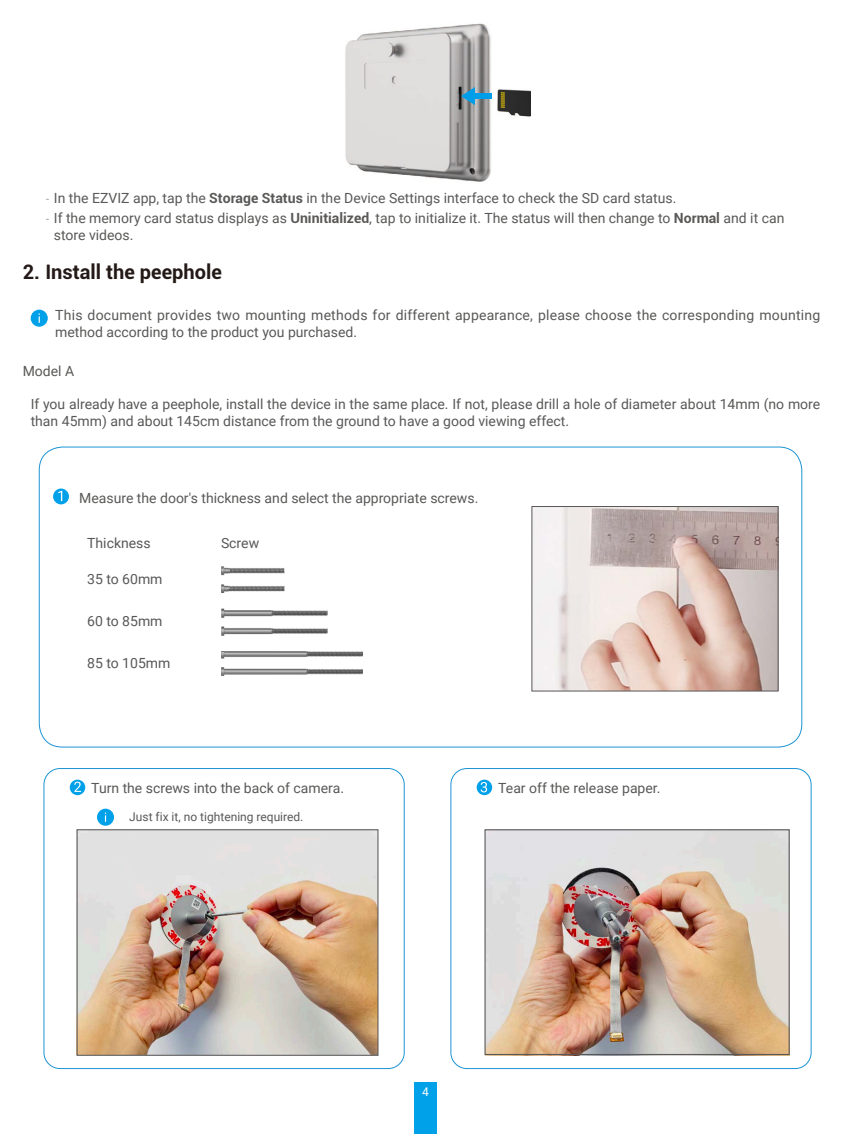
<style>
.page{position:relative;width:851px;height:1134px;background:#fff}
.page>*{position:absolute;margin:0;border:0;box-sizing:border-box;transform-origin:0 0}
.t1{font:700 20px "Roboto";color:#231916}
.t2{font:14px/16.8px "Roboto";color:#595857}
.t3{font:12px "Roboto";color:#595857}
.t4{font:12px "Roboto";color:#fff}
.s1{font-family:"DIN Cond";font-weight:300}
.s2{font-weight:700}
</style>
<div class="page">
<div style="left:414px;top:1083px;width:23px;height:51px;background:#00a1e9"></div>
<img style="left:345px;top:23px;width:146px;height:159px">
<img style="left:497px;top:89px;width:33px;height:28px">
<svg style="left:500px;top:92px;width:5px;height:16px"></svg>
<div style="left:474px;top:93px;width:18px;height:6px;background:#009ee8"></div>
<svg style="left:461px;top:87px;width:14px;height:18px"></svg>
<div style="left:31px;top:310px;width:17px;height:17px;background:#00a1e9;border-radius:50%"></div>
<img style="left:533px;top:508px;width:243px;height:181px">
<svg style="left:53px;top:488px;width:16px;height:16px"></svg>
<svg style="left:58px;top:491px;width:4px;height:10px"></svg>
<img style="left:221px;top:566px;width:64px;height:27px">
<img style="left:221px;top:609px;width:107px;height:26px">
<img style="left:221px;top:651px;width:141px;height:24px">
<div style="left:531px;top:506px;width:247px;height:185px;border:1px solid #595757"></div>
<div style="left:44px;top:768px;width:360px;height:301px;border:1px solid #1c94d4;border-radius:16px"></div>
<img style="left:79px;top:831px;width:297px;height:223px">
<div style="left:70px;top:780px;width:15px;height:15px;background:#00a1e9;border-radius:50%"></div>
<svg style="left:74px;top:782px;width:7px;height:10px"></svg>
<div style="left:77px;top:829px;width:301px;height:227px;border:1px solid #595757"></div>
<svg style="left:97px;top:809px;width:17px;height:17px"></svg>
<svg style="left:476px;top:780px;width:16px;height:15px"></svg>
<img style="left:486px;top:831px;width:301px;height:222px">
<div style="left:450px;top:768px;width:361px;height:301px;border:1px solid #1c94d4;border-radius:16px"></div>
<div style="left:484px;top:829px;width:305px;height:226px;border:1px solid #595757"></div>
<svg style="left:480px;top:782px;width:7px;height:10px"></svg>
<p class="t2" style="left:45px;top:189px;width:632px"><span class="s1">-</span> In the EZVIZ app, tap the <span class="s2">Storage Status</span> in the Device Settings interface to check the SD card status.</p>
<p class="t2" style="left:54px;top:209px;width:732px;text-indent:-9px"><span class="s1">-</span> If the memory card status displays as <span class="s2">Uninitialized</span>, tap to initialize it. The status will then change to <span class="s2">Normal</span> and it can store videos.</p>
<h1 class="t1" style="left:23px;top:258px;width:201px">2. Install the peephole</h1>
<p class="t2" style="left:55px;top:306px;width:766px">This document provides two mounting methods for different appearance, please choose the corresponding mounting method according to the product you purchased.</p>
<p class="t2" style="left:23px;top:362px;width:53px">Model A</p>
<p class="t2" style="left:31px;top:395px;width:791px">If you already have a peephole, install the device in the same place. If not, please drill a hole of diameter about 14mm (no more than 45mm) and about 145cm distance from the ground to have a good viewing effect.</p>
<p class="t2" style="left:79px;top:489px;width:400px">Measure the door's thickness and select the appropriate screws.</p>
<p class="t2" style="left:87px;top:534px;width:65px">Thickness</p>
<p class="t2" style="left:221px;top:534px;width:40px">Screw</p>
<p class="t2" style="left:87px;top:570px;width:77px">35 to 60mm</p>
<p class="t2" style="left:87px;top:612px;width:77px">60 to 85mm</p>
<p class="t2" style="left:87px;top:654px;width:85px">85 to 105mm</p>
<p class="t2" style="left:91px;top:779px;width:254px">Turn the screws into the back of camera.</p>
<p class="t3" style="left:129px;top:808px;width:176px">Just fix it, no tightening required.</p>
<p class="t2" style="left:498px;top:779px;width:164px">Tear off the release paper.</p>
<p class="t4" style="left:422px;top:1083px;width:8px">4</p>
</div>
